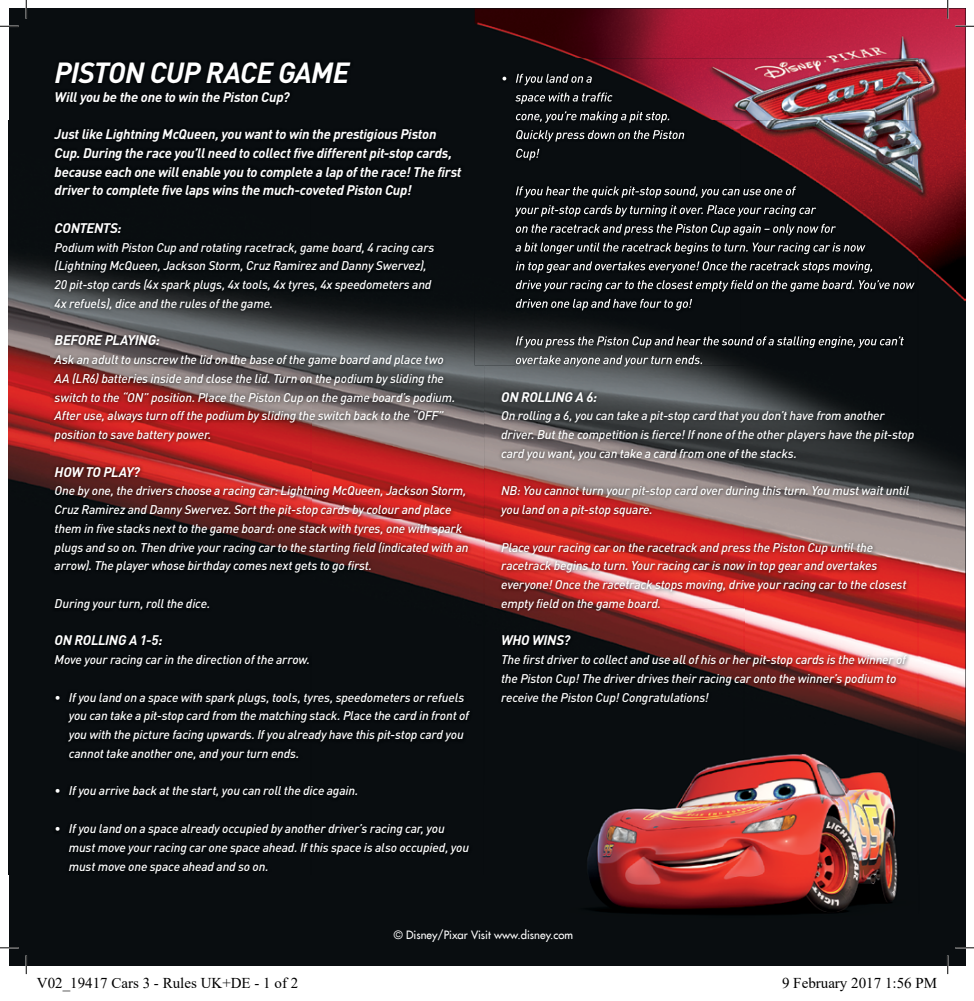
<style>
.page{position:relative;width:974px;height:1001px;background:#fff}
.page>*{position:absolute;margin:0;border:0;box-sizing:border-box;transform-origin:0 0}
.t1{font:italic 700 28.75px "DIN";letter-spacing:-.025em;color:#fff}
.t2{font:15px "Times New Roman";color:#000}
.t3{font:italic 700 13.75px/18.8px "DIN";letter-spacing:-.015em;color:#fff}
.t4{font:italic 500 12.5px/18.8px "DIN";letter-spacing:-.015em;color:#fff}
.t5{font:11.25px "Futura LT";color:#fff}
</style>
<div class="page">
<div style="left:9px;top:9px;width:956px;height:956px;background:#090d10"></div>
<img style="left:9px;top:259px;width:475px;height:346px">
<img style="left:918px;top:120px;width:47px;height:630px">
<img style="left:484px;top:365px;width:260px;height:318px">
<img style="left:744px;top:367px;width:174px;height:371px">
<img style="left:516px;top:365px;width:186px;height:1px">
<img style="left:475px;top:9px;width:490px;height:111px">
<img style="left:475px;top:120px;width:443px;height:245px">
<img style="left:502px;top:74px;width:90px;height:11px">
<img style="left:515px;top:93px;width:97px;height:11px">
<img style="left:516px;top:111px;width:154px;height:9px">
<img style="left:516px;top:120px;width:154px;height:3px">
<img style="left:516px;top:130px;width:169px;height:12px">
<img style="left:516px;top:149px;width:23px;height:11px">
<img style="left:516px;top:186px;width:280px;height:12px">
<img style="left:515px;top:205px;width:301px;height:12px">
<img style="left:516px;top:224px;width:320px;height:11px">
<img style="left:515px;top:243px;width:350px;height:11px">
<img style="left:516px;top:261px;width:357px;height:12px">
<img style="left:516px;top:280px;width:398px;height:12px">
<img style="left:516px;top:299px;width:176px;height:11px">
<img style="left:516px;top:336px;width:388px;height:12px">
<img style="left:516px;top:355px;width:186px;height:10px">
<img style="left:587px;top:754px;width:311px;height:161px">
<svg style="left:0;top:25px;width:19px;height:2px"></svg>
<svg style="left:955px;top:25px;width:19px;height:2px"></svg>
<svg style="left:0;top:947px;width:19px;height:1px"></svg>
<svg style="left:955px;top:947px;width:19px;height:1px"></svg>
<svg style="left:25px;top:0;width:2px;height:19px"></svg>
<svg style="left:25px;top:955px;width:2px;height:19px"></svg>
<svg style="left:947px;top:0;width:1px;height:19px"></svg>
<svg style="left:947px;top:955px;width:1px;height:19px"></svg>
<h1 class="t1" style="left:55px;top:54px;width:296px">PISTON CUP RACE GAME</h1>
<p class="t3" style="left:55px;top:87px;width:237px">Will you be the one to win the Piston Cup?</p>
<p class="t3" style="left:55px;top:124px;width:408px">Just like Lightning McQueen, you want to win the prestigious Piston Cup. During the race you’ll need to collect five different pit-stop cards, because each one will enable you to complete a lap of the race! The first driver to complete five laps wins the much-coveted Piston Cup!</p>
<p class="t3" style="left:55px;top:218px;width:69px">CONTENTS:</p>
<p class="t4" style="left:55px;top:237px;width:381px">Podium with Piston Cup and rotating racetrack, game board, 4 racing cars (Lightning McQueen, Jackson Storm, Cruz Ramirez and Danny Swervez), 20 pit-stop cards (4x spark plugs, 4x tools, 4x tyres, 4x speedometers and 4x refuels), dice and the rules of the game.</p>
<p class="t3" style="left:55px;top:330px;width:107px">BEFORE PLAYING:</p>
<p class="t4" style="left:55px;top:350px;width:402px">Ask an adult to unscrew the lid on the base of the game board and place two AA (LR6) batteries inside and close the lid. Turn on the podium by sliding the switch to the “ON” position. Place the Piston Cup on the game board’s podium.<br>After use, always turn off the podium by sliding the switch back to the “OFF” position to save battery power.</p>
<p class="t3" style="left:55px;top:462px;width:87px">HOW TO PLAY?</p>
<p class="t4" style="left:55px;top:481px;width:415px">One by one, the drivers choose a racing car: Lightning McQueen, Jackson Storm, Cruz Ramirez and Danny Swervez. Sort the pit-stop cards by colour and place them in five stacks next to the game board: one stack with tyres, one with spark plugs and so on. Then drive your racing car to the starting field (indicated with an arrow). The player whose birthday comes next gets to go first.</p>
<p class="t4" style="left:55px;top:593px;width:157px">During your turn, roll the dice.</p>
<p class="t3" style="left:55px;top:630px;width:109px">ON ROLLING A 1-5:</p>
<p class="t4" style="left:55px;top:650px;width:257px">Move your racing car in the direction of the arrow.</p>
<p class="t4" style="left:69px;top:687px;width:402px;text-indent:-14px">• If you land on a space with spark plugs, tools, tyres, speedometers or refuels you can take a pit-stop card from the matching stack. Place the card in front of you with the picture facing upwards. If you already have this pit-stop card you cannot take another one, and your turn ends.</p>
<p class="t4" style="left:55px;top:781px;width:305px">• If you arrive back at the start, you can roll the dice again.</p>
<p class="t4" style="left:69px;top:818px;width:402px;text-indent:-14px">• If you land on a space already occupied by another driver’s racing car, you must move your racing car one space ahead. If this space is also occupied, you must move one space ahead and so on.</p>
<p class="t3" style="left:501px;top:387px;width:98px">ON ROLLING A 6:</p>
<p class="t4" style="left:501px;top:406px;width:415px">On rolling a 6, you can take a pit-stop card that you don’t have from another driver. But the competition is fierce! If none of the other players have the pit-stop card you want, you can take a card from one of the stacks.</p>
<p class="t4" style="left:501px;top:481px;width:410px">NB: You cannot turn your pit-stop card over during this turn. You must wait until you land on a pit-stop square.</p>
<p class="t4" style="left:501px;top:537px;width:407px">Place your racing car on the racetrack and press the Piston Cup until the racetrack begins to turn. Your racing car is now in top gear and overtakes everyone! Once the racetrack stops moving, drive your racing car to the closest empty field on the game board.</p>
<p class="t3" style="left:501px;top:630px;width:71px">WHO WINS?</p>
<p class="t4" style="left:501px;top:650px;width:406px">The first driver to collect and use all of his or her pit-stop cards is the winner of the Piston Cup! The driver drives their racing car onto the winner’s podium to receive the Piston Cup! Congratulations!</p>
<p class="t5" style="left:394px;top:927px;width:181px">© Disney/Pixar Visit www.disney.com</p>
<p class="t2" style="left:37px;top:973px;width:263px">V02_19417 Cars 3 - Rules UK+DE - 1 of 2</p>
<p class="t2" style="left:782px;top:973px;width:156px">9 February 2017 1:56 PM</p>
</div>
